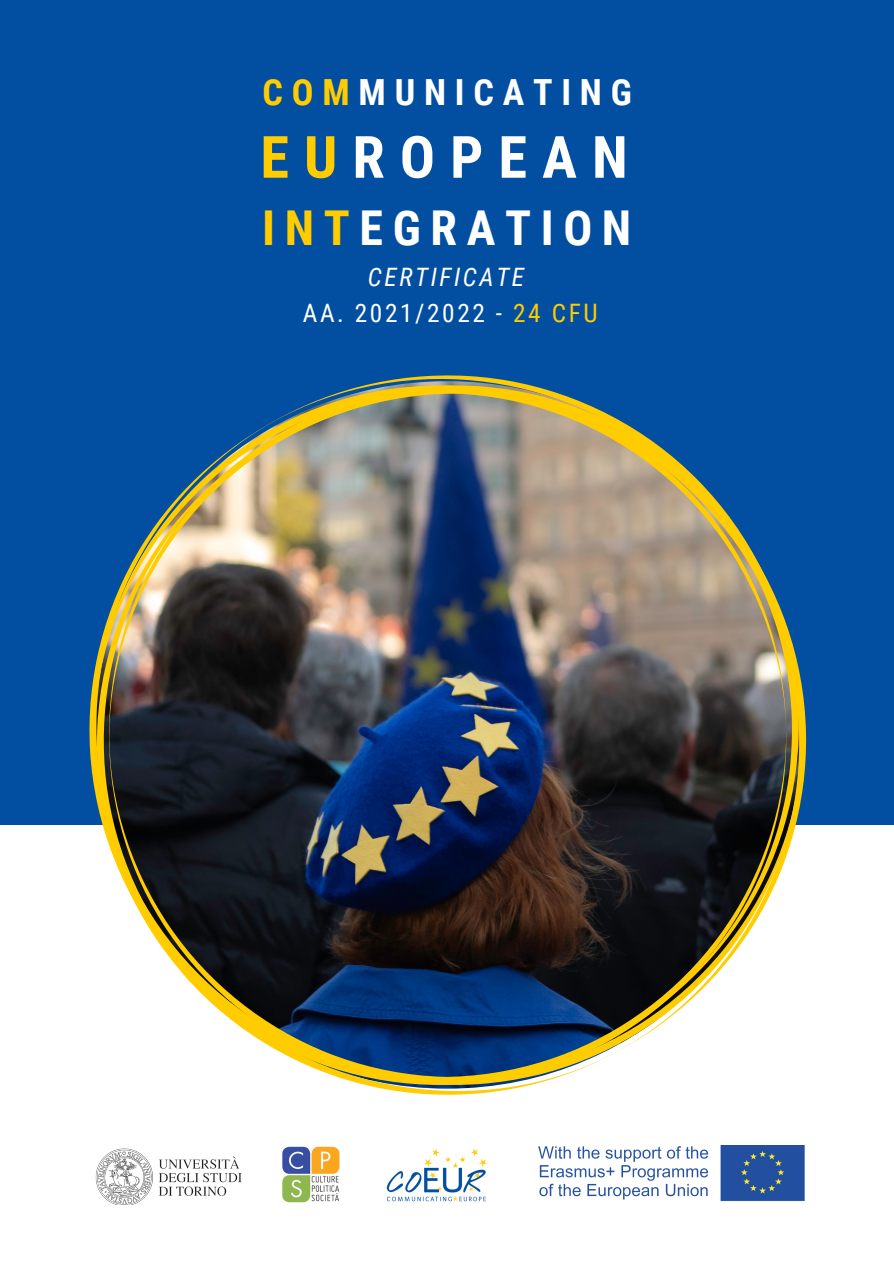
<style>
.page{position:relative;width:894px;height:1264px;background:#fff}
.page>*{position:absolute;margin:0;border:0;box-sizing:border-box;transform-origin:0 0}
.t1{font:700 58.35px "Roboto Condensed";letter-spacing:.26em;color:#fff}
.t2{font:700 48px "Roboto Condensed";letter-spacing:.2em;color:#fff}
.t3{font:700 36px "Roboto Condensed";letter-spacing:.245em;color:#fff}
.t4{font:25.35px "Roboto Condensed";letter-spacing:.1em;color:#fff}
.t5{font:italic 25.35px "Roboto Condensed";letter-spacing:.1em;color:#fff}
.s1{color:#fc0}
</style>
<div class="page">
<div style="left:0;top:0;width:893px;height:1263px;background:#024fa1"></div>
<div style="left:0;top:824px;width:893px;height:439px;background:#fff"></div>
<img style="left:93px;top:383px;width:712px;height:711px">
<img style="left:95px;top:1148px;width:147px;height:56px">
<img style="left:282px;top:1146px;width:58px;height:57px">
<img style="left:386px;top:1148px;width:101px;height:54px">
<img style="left:538px;top:1145px;width:267px;height:57px">
<p class="t3" style="left:262px;top:72px;width:370px"><span class="s1">COM</span>MUNICATING</p>
<p class="t1" style="left:260px;top:124px;width:369px"><span class="s1">EU</span>ROPEAN</p>
<p class="t2" style="left:262px;top:201px;width:370px"><span class="s1">INT</span>EGRATION</p>
<p class="t5" style="left:368px;top:263px;width:158px">CERTIFICATE</p>
<p class="t4" style="left:303px;top:298px;width:296px">AA. 2021/2022 - <span class="s1">24 CFU</span></p>
</div>
